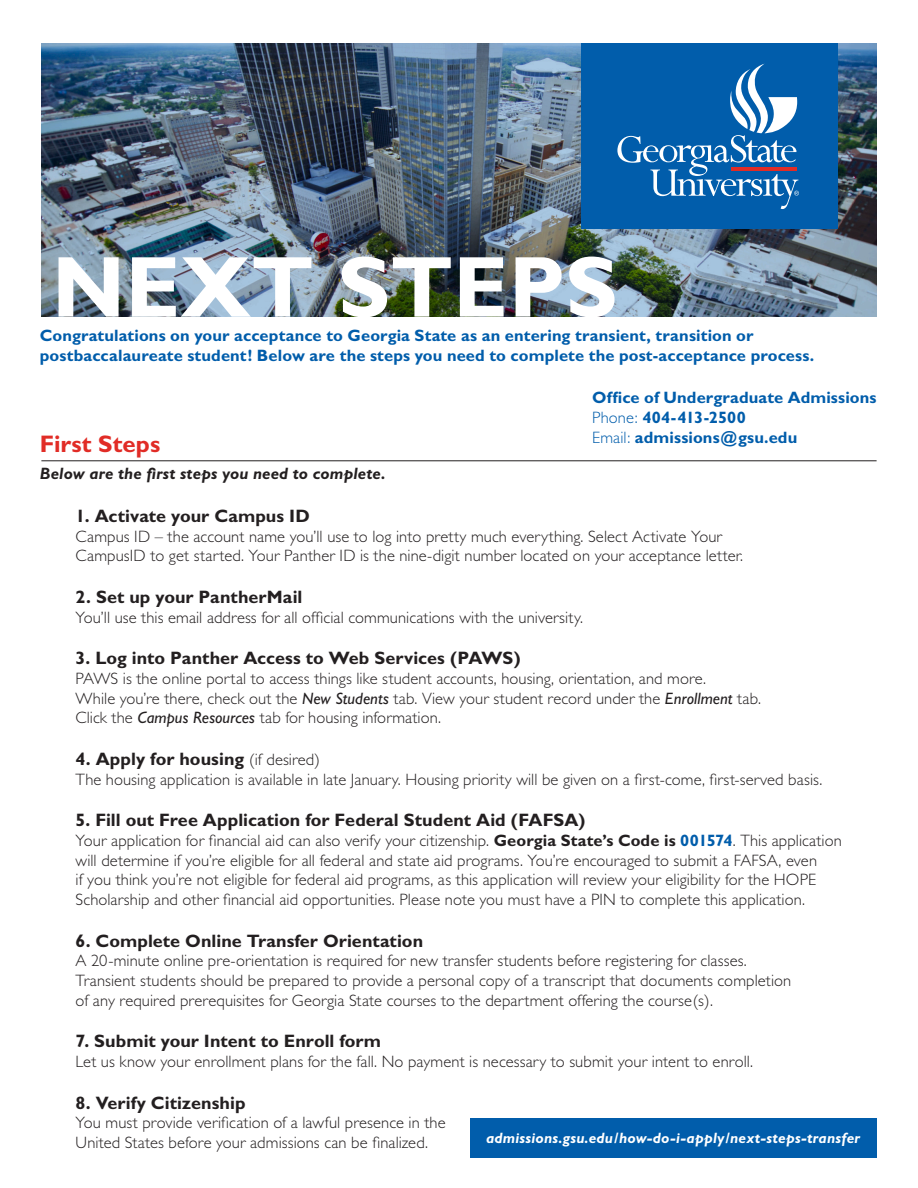
<style>
.page{position:relative;width:918px;height:1188px;background:#fff}
.page>*{position:absolute;margin:0;border:0;box-sizing:border-box;transform-origin:0 0}
.t1{font:700 87px "Gill Sans";color:#fff}
.t2{font:700 24px "Gill Sans";color:#e12c26}
.t3{font:700 18px "Gill Sans";color:#231f20}
.t4{font:300 16.5px/19.8px "Gill Sans";letter-spacing:.005em;color:#231f20}
.t5{font:700 16.5px "Gill Sans";letter-spacing:.005em;color:#015dab}
.t6{font:italic 700 16.5px "Gill Sans";letter-spacing:.005em;color:#231f20}
.t7{font:italic 700 15px "Gill Sans";letter-spacing:.015em;color:#fff}
.s1{font-weight:300}
.s2{font-weight:400;font-style:italic}
.s3{font-weight:300;font-size:16.5px}
.s4{font-weight:700}
.s5{font-weight:700;color:#015dab}
</style>
<div class="page">
<img style="left:41px;top:44px;width:836px;height:273px">
<div style="left:581px;top:44px;width:257px;height:185px;background:#015dab"></div>
<svg style="left:617px;top:64px;width:182px;height:145px"></svg>
<hr style="left:41px;top:460px;width:836px;height:1px;background:#231f20">
<div style="left:471px;top:1118px;width:406px;height:39px;background:#015dab"></div>
<p class="t1" style="left:52px;top:236px;width:568px">NEXT STEPS</p>
<p class="t5" style="left:40px;top:346px;width:776px">postbaccalaureate student! Below are the steps you need to complete the post-acceptance process.</p>
<p class="t5" style="left:40px;top:326px;width:715px">Congratulations on your acceptance to Georgia State as an entering transient, transition or</p>
<p class="t5" style="left:592px;top:388px;width:286px">Office of Undergraduate Admissions</p>
<p class="t5" style="left:592px;top:408px;width:155px"><span class="s1">Phone:</span> 404-413-2500</p>
<p class="t5" style="left:592px;top:427px;width:207px"><span class="s1">Email:</span> admissions@gsu.edu</p>
<p class="t2" style="left:40px;top:430px;width:122px">First Steps</p>
<p class="t6" style="left:40px;top:464px;width:347px">Below are the first steps you need to complete.</p>
<p class="t3" style="left:76px;top:505px;width:236px">1. Activate your Campus ID</p>
<p class="t4" style="left:76px;top:526px;width:669px">Campus ID – the account name you’ll use to log into pretty much everything. Select Activate Your<br>CampusID to get started. Your Panther ID is the nine-digit number located on your acceptance letter.</p>
<p class="t3" style="left:76px;top:586px;width:228px">2. Set up your PantherMail</p>
<p class="t4" style="left:76px;top:607px;width:509px">You’ll use this email address for all official communications with the university.</p>
<p class="t3" style="left:76px;top:647px;width:447px">3. Log into Panther Access to Web Services (PAWS)</p>
<p class="t4" style="left:76px;top:668px;width:632px">PAWS is the online portal to access things like student accounts, housing, orientation, and more.</p>
<p class="t4" style="left:76px;top:688px;width:687px">While you’re there, check out the <span class="s2">New Students</span> tab. View your student record under the <span class="s2">Enrollment</span> tab.</p>
<p class="t4" style="left:76px;top:708px;width:367px">Click the <span class="s2">Campus Resources</span> tab for housing information.</p>
<p class="t3" style="left:76px;top:748px;width:246px">4. Apply for housing <span class="s3">(if desired)</span></p>
<p class="t4" style="left:76px;top:769px;width:748px">The housing application is available in late January. Housing priority will be given on a first-come, first-served basis.</p>
<p class="t3" style="left:76px;top:809px;width:511px">5. Fill out Free Application for Federal Student Aid (FAFSA)</p>
<p class="t4" style="left:76px;top:830px;width:768px">Your application for financial aid can also verify your citizenship. <span class="s4">Georgia State’s Code is</span> <span class="s5">001574</span>. This application will determine if you’re eligible for all federal and state aid programs. You’re encouraged to submit a FAFSA, even<br>if you think you’re not eligible for federal aid programs, as this application will review your eligibility for the HOPE Scholarship and other financial aid opportunities. Please note you must have a PIN to complete this application.</p>
<p class="t3" style="left:76px;top:930px;width:349px">6. Complete Online Transfer Orientation</p>
<p class="t4" style="left:76px;top:951px;width:717px">A 20-minute online pre-orientation is required for new transfer students before registering for classes.<br>Transient students should be prepared to provide a personal copy of a transcript that documents completion of any required prerequisites for Georgia State courses to the department offering the course(s).</p>
<p class="t3" style="left:76px;top:1031px;width:307px">7. Submit your Intent to Enroll form</p>
<p class="t4" style="left:76px;top:1052px;width:679px">Let us know your enrollment plans for the fall. No payment is necessary to submit your intent to enroll.</p>
<p class="t3" style="left:76px;top:1092px;width:171px">8. Verify Citizenship</p>
<p class="t4" style="left:76px;top:1113px;width:372px">You must provide verification of a lawful presence in the<br>United States before your admissions can be finalized.</p>
<p class="t7" style="left:486px;top:1129px;width:376px">admissions.gsu.edu/how-do-i-apply/next-steps-transfer</p>
</div>
